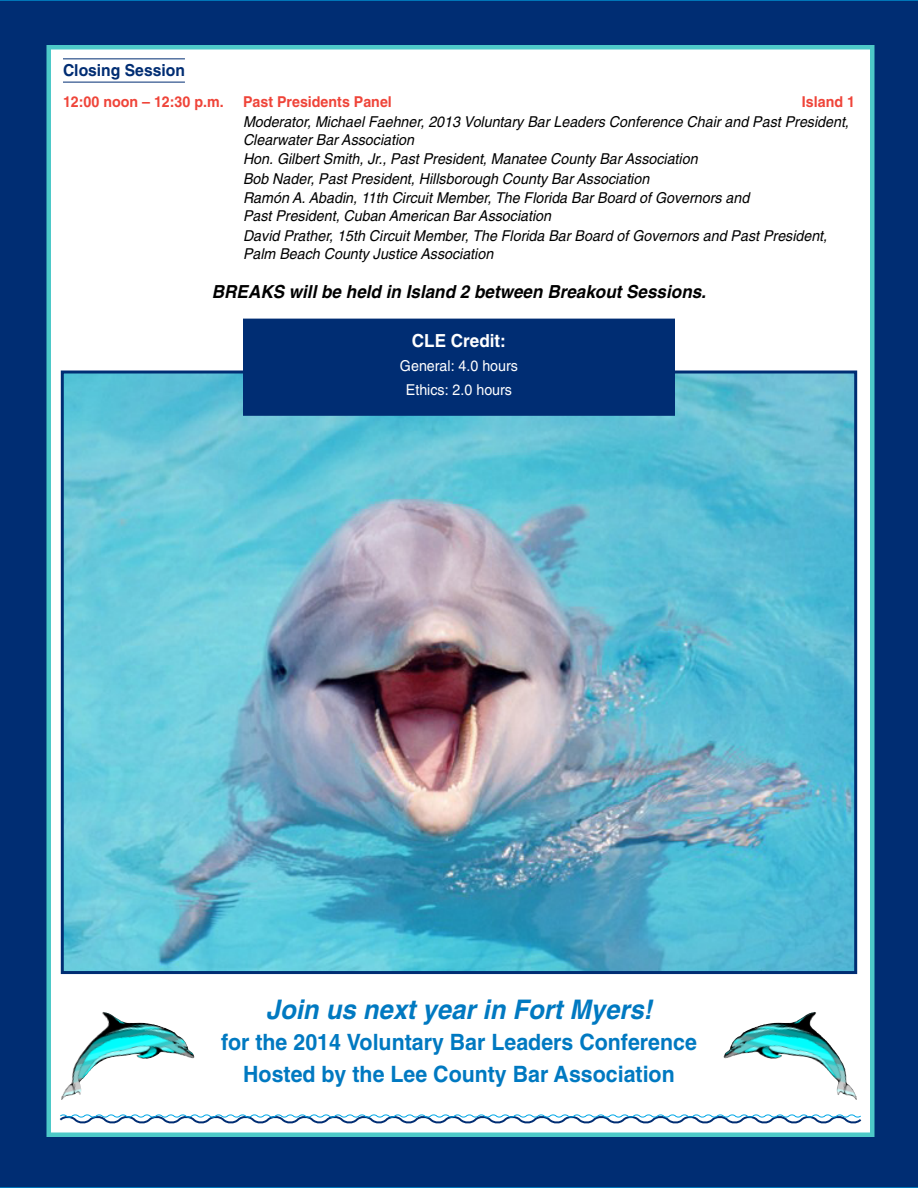
<style>
.page{position:relative;width:918px;height:1188px;background:#002d73}
.page>*{position:absolute;margin:0;border:0;box-sizing:border-box;transform-origin:0 0}
.t1{font:italic 700 27px "Helvetica";color:#0079c1;scale:.95 1}
.t2{font:700 22.5px/31.5px "Helvetica";color:#0079c1;text-align:center;scale:.95 1}
.t3{font:italic 700 18px "Helvetica";color:#000;scale:.95 1}
.t4{font:700 18px "Helvetica";color:#fff;scale:.95 1}
.t5{font:700 16.5px "Helvetica";color:#002d73;scale:.95 1}
.t6{font:italic 15px/19.5px "Helvetica";color:#000;scale:.95 1}
.t7{font:700 15px "Helvetica";color:#ef4439;scale:.95 1}
.t8{font:15px/24px "Helvetica";color:#fff;text-align:center;scale:.95 1}
</style>
<div class="page">
<div style="left:46px;top:45px;width:828px;height:1092px;background:#fff;border:4px solid #4dc9c8"></div>
<img style="left:65px;top:374px;width:788px;height:596px">
<div style="left:243px;top:319px;width:432px;height:97px;background:#002d73;border:2px solid #002d73"></div>
<hr style="left:63px;top:58px;width:122px;height:1px;background:#002d73">
<hr style="left:63px;top:82px;width:122px;height:1px;background:#002d73">
<img style="left:723px;top:1012px;width:134px;height:88px">
<img style="left:61px;top:1012px;width:134px;height:88px">
<svg style="left:59px;top:1114px;width:803px;height:10px"></svg>
<p class="t5" style="left:63px;top:60px;width:130px">Closing Session</p>
<p class="t7" style="left:63px;top:93px;width:171px">12:00 noon – 12:30 p.m.</p>
<p class="t7" style="left:243px;top:93px;width:158px">Past Presidents Panel</p>
<p class="t7" style="left:802px;top:93px;width:57px">Island 1</p>
<p class="t6" style="left:243px;top:112px;width:639px;line-height:18px">Moderator, Michael Faehner, 2013 Voluntary Bar Leaders Conference Chair and Past President,<br>Clearwater Bar Association</p>
<p class="t6" style="left:243px;top:149px;width:535px">Hon. Gilbert Smith, Jr., Past President, Manatee County Bar Association<br>Bob Nader, Past President, Hillsborough County Bar Association<br>Ramón A. Abadin, 11th Circuit Member, The Florida Bar Board of Governors and</p>
<p class="t6" style="left:243px;top:206px;width:616px">Past President, Cuban American Bar Association<br>David Prather, 15th Circuit Member, The Florida Bar Board of Governors and Past President,</p>
<p class="t6" style="left:243px;top:244px;width:265px">Palm Beach County Justice Association</p>
<p class="t3" style="left:212px;top:280px;width:522px">BREAKS will be held in Island 2 between Breakout Sessions.</p>
<p class="t4" style="left:412px;top:330px;width:101px">CLE Credit:</p>
<p class="t8" style="left:400px;top:354px;width:126px">General: 4.0 hours<br>Ethics: 2.0 hours</p>
<h1 class="t1" style="left:266px;top:993px;width:408px">Join us next year in Fort Myers!</h1>
<h2 class="t2" style="left:221px;top:1026px;width:502px">for the 2014 Voluntary Bar Leaders Conference<br>Hosted by the Lee County Bar Association</h2>
</div>
